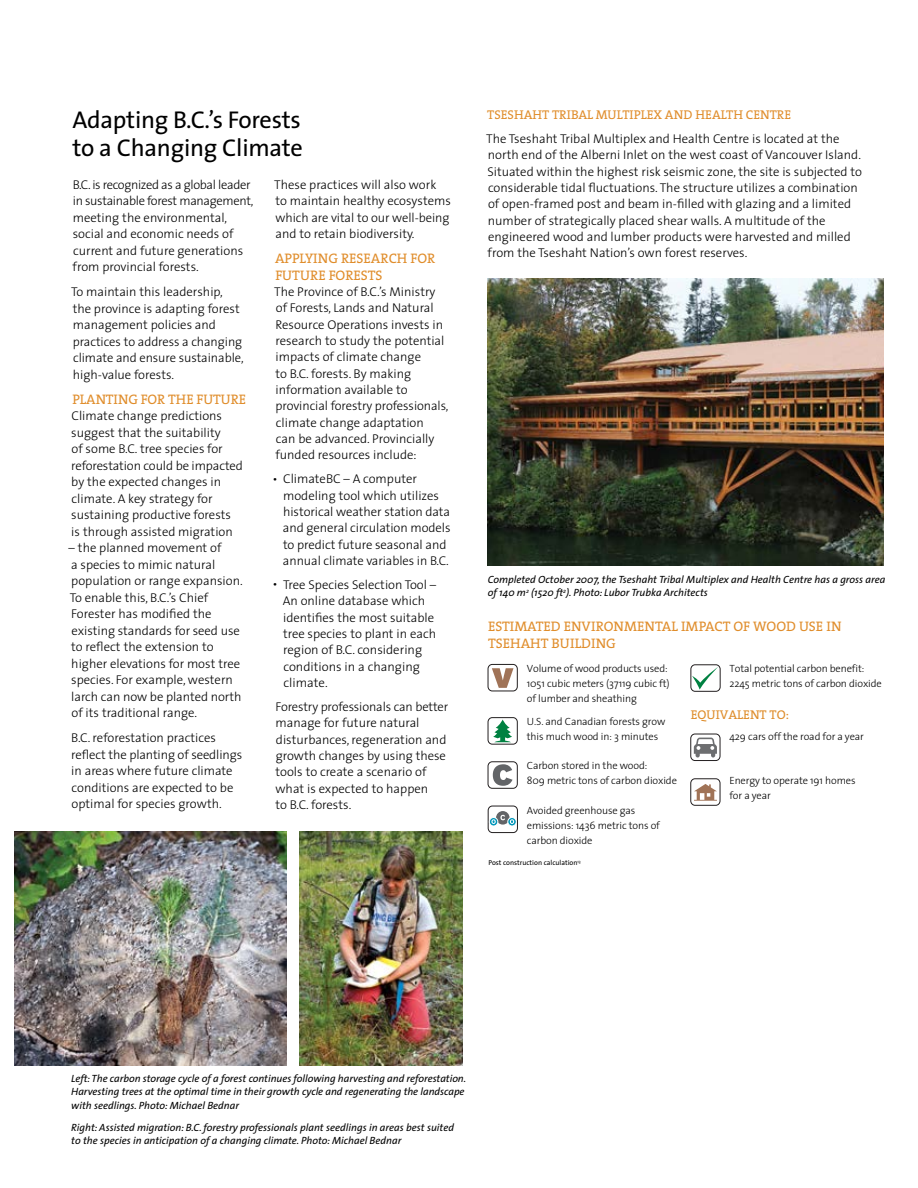
<style>
.page{position:relative;width:918px;height:1188px;background:#fff}
.page>*{position:absolute;margin:0;border:0;box-sizing:border-box;transform-origin:0 0}
.t1{font:24.3px/28.5px "The Sans";letter-spacing:-.01em;color:#000}
.t2{font:13.8px/16.5px "The Serif Caps";color:#e08d2b}
.t3{font:300 12.75px/16.5px "The Sans";color:#000}
.t4{font:12.75px "The Serif Caps";color:#e08d2b}
.t5{font:12.75px "The Serif Caps";color:#de8c2a}
.t6{font:italic 10.5px/13.5px "The Sans";color:#000}
.t7{font:300 10.5px/15px "The Sans";letter-spacing:-.01em;color:#000}
.t8{font:7.05px "The Sans";color:#000}
</style>
<div class="page">
<img style="left:488px;top:279px;width:396px;height:287px">
<img style="left:14px;top:831px;width:272px;height:234px">
<img style="left:299px;top:831px;width:164px;height:234px">
<div style="left:488px;top:664px;width:30px;height:27px;border:1px solid #231f20;border-radius:4px"></div>
<svg style="left:492px;top:668px;width:22px;height:20px"></svg>
<div style="left:488px;top:761px;width:30px;height:28px;border:1px solid #231f20;border-radius:4px"></div>
<svg style="left:493px;top:764px;width:20px;height:22px"></svg>
<svg style="left:691px;top:734px;width:29px;height:27px"></svg>
<div style="left:690px;top:734px;width:30px;height:27px;border:1px solid #231f20;border-radius:4px"></div>
<svg style="left:694px;top:738px;width:23px;height:20px"></svg>
<div style="left:488px;top:717px;width:30px;height:27px;border:1px solid #231f20;border-radius:4px"></div>
<svg style="left:493px;top:720px;width:19px;height:22px"></svg>
<div style="left:691px;top:665px;width:29px;height:27px;border:1px solid #231f20;border-radius:4px"></div>
<svg style="left:692px;top:667px;width:26px;height:23px"></svg>
<div style="left:488px;top:806px;width:30px;height:27px;border:1px solid #231f20;border-radius:4px"></div>
<svg style="left:496px;top:811px;width:14px;height:14px"></svg>
<div style="left:489px;top:817px;width:9px;height:9px;border:1px solid #fff;border-radius:50%"></div>
<div style="left:507px;top:817px;width:10px;height:9px;border:1px solid #fff;border-radius:50%"></div>
<svg style="left:491px;top:815px;width:23px;height:9px"></svg>
<div style="left:690px;top:778px;width:30px;height:28px;border:1px solid #231f20;border-radius:4px"></div>
<svg style="left:694px;top:784px;width:23px;height:17px"></svg>
<h1 class="t1" style="left:72px;top:105px;width:232px">Adapting B.C.’s Forests to a Changing Climate</h1>
<p class="t3" style="left:73px;top:176px;width:182px">B.C. is recognized as a global leader in sustainable forest management, meeting the environmental, social and economic needs of current and future generations from provincial forests.</p>
<p class="t3" style="left:71px;top:283px;width:174px">To maintain this leadership, the province is adapting forest management policies and practices to address a changing climate and ensure sustainable, high-value forests.</p>
<p class="t2" style="left:73px;top:390px;width:175px">PLANTING FOR THE FUTURE</p>
<p class="t3" style="left:71px;top:407px;width:173px">Climate change predictions suggest that the suitability<br>of some B.C. tree species for reforestation could be impacted by the expected changes in climate. A key strategy for sustaining productive forests<br>is through assisted migration</p>
<p class="t3" style="left:69px;top:539px;width:176px">– the planned movement of<br>a species to mimic natural population or range expansion.<br>To enable this, B.C.’s Chief<br>Forester has modified the existing standards for seed use to reflect the extension to higher elevations for most tree species. For example, western larch can now be planted north of its traditional range.</p>
<p class="t3" style="left:71px;top:729px;width:172px">B.C. reforestation practices reflect the planting of seedlings in areas where future climate conditions are expected to be optimal for species growth.</p>
<p class="t3" style="left:274px;top:176px;width:178px">These practices will also work to maintain healthy ecosystems which are vital to our well-being and to retain biodiversity.</p>
<p class="t2" style="left:275px;top:250px;width:162px">APPLYING RESEARCH FOR<br>FUTURE FORESTS</p>
<p class="t3" style="left:274px;top:283px;width:176px">The Province of B.C.’s Ministry of Forests, Lands and Natural<br>Resource Operations invests in research to study the potential impacts of climate change<br>to B.C. forests. By making information available to provincial forestry professionals, climate change adaptation<br>can be advanced. Provincially funded resources include:</p>
<p class="t3" style="left:283px;top:471px;width:169px;text-indent:-10px">• ClimateBC – A computer modeling tool which utilizes historical weather station data and general circulation models to predict future seasonal and annual climate variables in B.C.</p>
<p class="t3" style="left:283px;top:576px;width:155px;text-indent:-10px">• Tree Species Selection Tool –<br>An online database which identifies the most suitable tree species to plant in each region of B.C. considering conditions in a changing climate.</p>
<p class="t3" style="left:276px;top:698px;width:174px">Forestry professionals can better manage for future natural disturbances, regeneration and growth changes by using these tools to create a scenario of what is expected to happen<br>to B.C. forests.</p>
<p class="t4" style="left:487px;top:104px;width:305px">TSESHAHT TRIBAL MULTIPLEX AND HEALTH CENTRE</p>
<p class="t3" style="left:486px;top:130px;width:377px">The Tseshaht Tribal Multiplex and Health Centre is located at the north end of the Alberni Inlet on the west coast of Vancouver Island.<br>Situated within the highest risk seismic zone, the site is subjected to considerable tidal fluctuations. The structure utilizes a combination of open-framed post and beam in-filled with glazing and a limited number of strategically placed shear walls. A multitude of the engineered wood and lumber products were harvested and milled from the Tseshaht Nation’s own forest reserves.</p>
<p class="t6" style="left:488px;top:572px;width:399px">Completed October 2007, the Tseshaht Tribal Multiplex and Health Centre has a gross area of 140 m<sup>2</sup> (1520 ft<sup>2</sup>). Photo: Lubor Trubka Architects</p>
<p class="t2" style="left:488px;top:618px;width:355px">ESTIMATED ENVIRONMENTAL IMPACT OF WOOD USE IN<br>TSEHAHT BUILDING</p>
<p class="t7" style="left:527px;top:660px;width:144px">Volume of wood products used:<br>1051 cubic meters (37119 cubic ft) of lumber and sheathing</p>
<p class="t7" style="left:527px;top:714px;width:140px">U.S. and Canadian forests grow this much wood in: 3 minutes</p>
<p class="t7" style="left:527px;top:757px;width:152px">Carbon stored in the wood:<br>809 metric tons of carbon dioxide</p>
<p class="t7" style="left:527px;top:802px;width:135px">Avoided greenhouse gas emissions: 1436 metric tons of carbon dioxide</p>
<p class="t8" style="left:488px;top:857px;width:94px">Post construction calculation<sup>13</sup></p>
<p class="t7" style="left:729px;top:660px;width:154px">Total potential carbon benefit:<br>2245 metric tons of carbon dioxide</p>
<p class="t5" style="left:691px;top:704px;width:100px">EQUIVALENT TO:</p>
<p class="t7" style="left:729px;top:729px;width:136px">429 cars off the road for a year</p>
<p class="t7" style="left:729px;top:773px;width:128px">Energy to operate 191 homes for a year</p>
<p class="t6" style="left:71px;top:1071px;width:396px">Left: The carbon storage cycle of a forest continues following harvesting and reforestation.<br>Harvesting trees at the optimal time in their growth cycle and regenerating the landscape with seedlings. Photo: Michael Bednar</p>
<p class="t6" style="left:71px;top:1120px;width:384px">Right: Assisted migration: B.C. forestry professionals plant seedlings in areas best suited to the species in anticipation of a changing climate. Photo: Michael Bednar</p>
</div>
